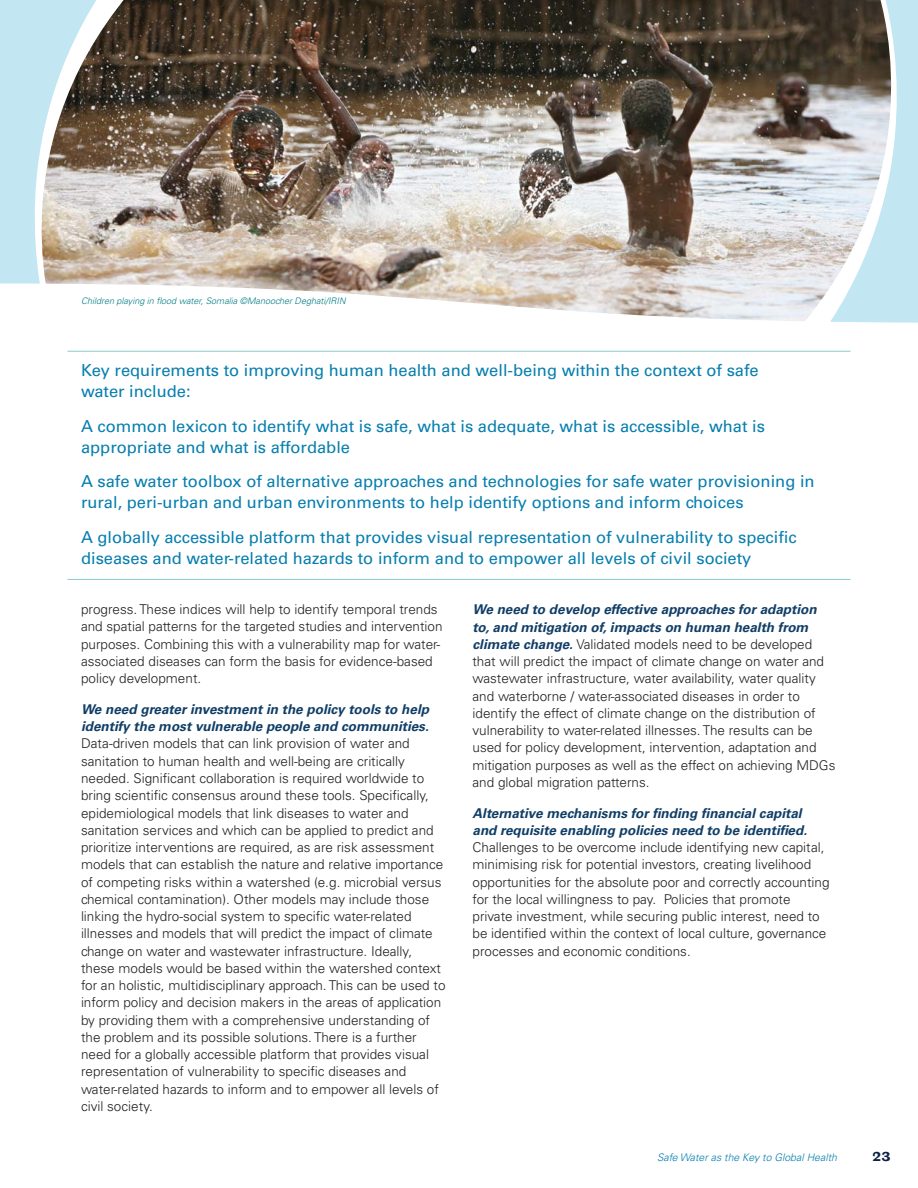
<style>
.page{position:relative;width:918px;height:1188px;background:#fff}
.page>*{position:absolute;margin:0;border:0;box-sizing:border-box;transform-origin:0 0}
.t1{font:16.5px/21px "Univers LT Std";color:#067eae}
.t2{font:300 13.5px/17.2px "Univers LT Std";color:#231f20}
.t3{font:italic 700 13.5px/17.2px "Univers LT Std";color:#113e66}
.t4{font:700 expanded 13.5px "Grotesque MT Std";color:#0d2244}
.t5{font:italic 300 10.5px "Univers LT Std";color:#067eae}
.t6{font:italic 300 9px "Univers LT Std";color:#007c85}
.s1{font-weight:700;font-style:italic;color:#113e66}
</style>
<div class="page">
<img style="left:138px;top:0;width:657px;height:284px">
<svg style="left:109px;top:0;width:29px;height:284px;background:#877a6e"></svg>
<svg style="left:795px;top:0;width:123px;height:284px;background:#adb4b5"></svg>
<svg style="left:0;top:0;width:109px;height:284px;background:#b8c3c2"></svg>
<svg style="left:67px;top:284px;width:851px;height:68px"></svg>
<hr style="left:68px;top:351px;width:782px;height:1px;background:#8acbc9">
<hr style="left:68px;top:579px;width:782px;height:1px;background:#8acbc9">
<p class="t6" style="left:81px;top:297px;width:266px">Children playing in flood water, Somalia ©Manoocher Deghati/IRIN</p>
<p class="t1" style="left:81px;top:361px;width:679px">Key requirements to improving human health and well-being within the context of safe water include:</p>
<p class="t1" style="left:81px;top:416px;width:685px">A common lexicon to identify what is safe, what is adequate, what is accessible, what is appropriate and what is affordable</p>
<p class="t1" style="left:81px;top:472px;width:735px">A safe water toolbox of alternative approaches and technologies for safe water provisioning in rural, peri-urban and urban environments to help identify options and inform choices</p>
<p class="t1" style="left:81px;top:527px;width:717px">A globally accessible platform that provides visual representation of vulnerability to specific diseases and water-related hazards to inform and to empower all levels of civil society</p>
<p class="t2" style="left:81px;top:602px;width:363px">progress. These indices will help to identify temporal trends and spatial patterns for the targeted studies and intervention purposes. Combining this with a vulnerability map for water&shy;associated diseases can form the basis for evidence-based policy development.</p>
<p class="t3" style="left:81px;top:701px;width:350px">We need greater investment in the policy tools to help identify the most vulnerable people and communities.</p>
<p class="t2" style="left:81px;top:736px;width:366px">Data-driven models that can link provision of water and sanitation to human health and well-being are critically needed. Significant collaboration is required worldwide to bring scientific consensus around these tools. Specifically, epidemiological models that link diseases to water and sanitation services and which can be applied to predict and prioritize interventions are required, as are risk assessment models that can establish the nature and relative importance of competing risks within a watershed (e.g. microbial versus chemical contamination). Other models may include those linking the hydro-social system to specific water-related illnesses and models that will predict the impact of climate change on water and wastewater infrastructure. Ideally, these models would be based within the watershed context for an holistic, multidisciplinary approach. This can be used to inform policy and decision makers in the areas of application by providing them with a comprehensive understanding of the problem and its possible solutions. There is a further need for a globally accessible platform that provides visual representation of vulnerability to specific diseases and water-related hazards to inform and to empower all levels of civil society.</p>
<p class="t2" style="left:472px;top:602px;width:364px"><span class="s1">We need to develop effective approaches for adaption to, and mitigation of, impacts on human health from climate change.</span> Validated models need to be developed that will predict the impact of climate change on water and wastewater infrastructure, water availability, water quality and waterborne / water-associated diseases in order to identify the effect of climate change on the distribution of vulnerability to water-related illnesses. The results can be used for policy development, intervention, adaptation and mitigation purposes as well as the effect on achieving MDGs and global migration patterns.</p>
<p class="t3" style="left:472px;top:805px;width:336px">Alternative mechanisms for finding financial capital and requisite enabling policies need to be identified.</p>
<p class="t2" style="left:472px;top:839px;width:359px">Challenges to be overcome include identifying new capital, minimising risk for potential investors, creating livelihood opportunities for the absolute poor and correctly accounting for the local willingness to pay. Policies that promote private investment, while securing public interest, need to be identified within the context of local culture, governance processes and economic conditions.</p>
<p class="t5" style="left:657px;top:1153px;width:181px">Safe Water as the Key to Global Health</p>
<p class="t4" style="left:872px;top:1148px;width:21px">23</p>
</div>
